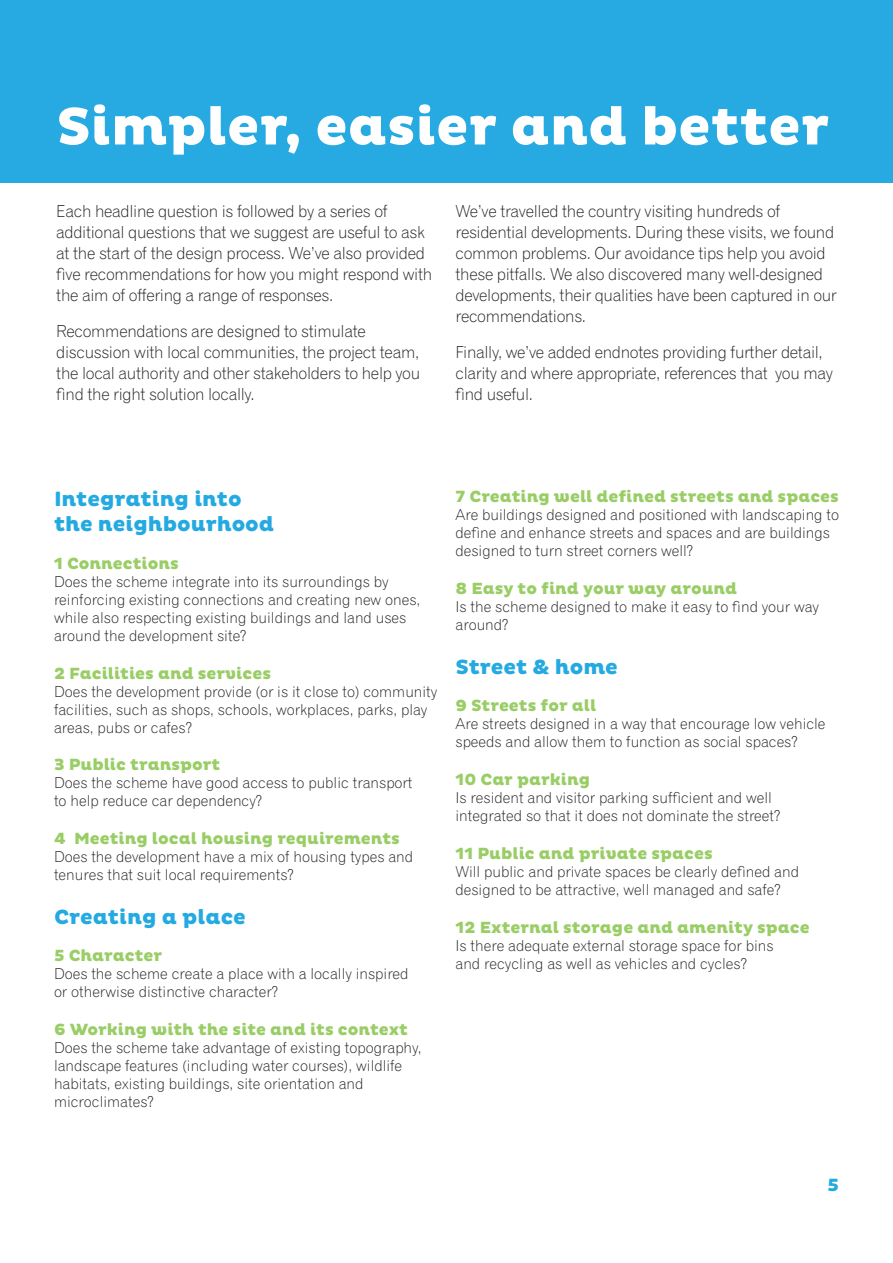
<style>
.page{position:relative;width:893px;height:1263px;background:#fff}
.page>*{position:absolute;margin:0;border:0;box-sizing:border-box;transform-origin:0 0}
.t1{font:800 54px "Pluto";color:#fff}
.t2{font:800 21px/25.2px "Pluto";color:#24aae1}
.t3{font:800 18px "Pluto";color:#24aae1}
.t4{font:16.5px/21px "Gothic 720 BT Light B";letter-spacing:-.02em;color:#231f20}
.t5{font:800 16.5px "Pluto";color:#99cd65}
.t6{font:15px/18px "Gothic 720 BT Light B";color:#231f20}
</style>
<div class="page">
<div style="left:0;top:0;width:893px;height:183px;background:#26aae1"></div>
<p class="t1" style="left:56px;top:95px;width:774px">Simpler, easier and better</p>
<p class="t4" style="left:56px;top:201px;width:377px">Each headline question is followed by a series of additional questions that we suggest are useful to ask at the start of the design process. We’ve also provided five recommendations for how you might respond with the aim of offering a range of responses.</p>
<p class="t4" style="left:56px;top:321px;width:365px">Recommendations are designed to stimulate discussion with local communities, the project team, the local authority and other stakeholders to help you find the right solution locally.</p>
<p class="t4" style="left:455px;top:201px;width:383px">We’ve travelled the country visiting hundreds of residential developments. During these visits, we found common problems. Our avoidance tips help you avoid these pitfalls. We also discovered many well-designed developments, their qualities have been captured in our recommendations.</p>
<p class="t4" style="left:455px;top:342px;width:379px">Finally, we’ve added endnotes providing further detail, clarity and where appropriate, references that you may find useful.</p>
<p class="t2" style="left:54px;top:487px;width:222px">Integrating into the neighbourhood</p>
<p class="t5" style="left:54px;top:554px;width:126px">1 Connections</p>
<p class="t6" style="left:54px;top:572px;width:368px">Does the scheme integrate into its surroundings by reinforcing existing connections and creating new ones, while also respecting existing buildings and land uses around the development site?</p>
<p class="t5" style="left:54px;top:664px;width:219px">2 Facilities and services</p>
<p class="t6" style="left:54px;top:682px;width:385px">Does the development provide (or is it close to) community facilities, such as shops, schools, workplaces, parks, play areas, pubs or cafes?</p>
<p class="t5" style="left:54px;top:755px;width:168px">3 Public transport</p>
<p class="t6" style="left:54px;top:774px;width:360px">Does the scheme have good access to public transport to help reduce car dependency?</p>
<p class="t5" style="left:54px;top:829px;width:347px">4 Meeting local housing requirements</p>
<p class="t6" style="left:54px;top:848px;width:361px">Does the development have a mix of housing types and tenures that suit local requirements?</p>
<p class="t2" style="left:54px;top:904px;width:193px">Creating a place</p>
<p class="t5" style="left:54px;top:946px;width:110px">5 Character</p>
<p class="t6" style="left:54px;top:965px;width:356px">Does the scheme create a place with a locally inspired or otherwise distinctive character?</p>
<p class="t5" style="left:54px;top:1020px;width:355px">6 Working with the site and its context</p>
<p class="t6" style="left:54px;top:1039px;width:369px">Does the scheme take advantage of existing topography, landscape features (including water courses), wildlife habitats, existing buildings, site orientation and microclimates?</p>
<p class="t5" style="left:455px;top:487px;width:385px">7 Creating well defined streets and spaces</p>
<p class="t6" style="left:455px;top:506px;width:385px">Are buildings designed and positioned with landscaping to define and enhance streets and spaces and are buildings designed to turn street corners well?</p>
<p class="t5" style="left:455px;top:579px;width:283px">8 Easy to find your way around</p>
<p class="t6" style="left:455px;top:598px;width:365px">Is the scheme designed to make it easy to find your way around?</p>
<p class="t2" style="left:455px;top:654px;width:164px">Street &amp; home</p>
<p class="t5" style="left:455px;top:696px;width:142px">9 Streets for all</p>
<p class="t6" style="left:455px;top:715px;width:372px">Are streets designed in a way that encourage low vehicle speeds and allow them to function as social spaces?</p>
<p class="t5" style="left:455px;top:770px;width:136px">10 Car parking</p>
<p class="t6" style="left:455px;top:789px;width:326px">Is resident and visitor parking sufficient and well integrated so that it does not dominate the street?</p>
<p class="t5" style="left:455px;top:844px;width:259px">11 Public and private spaces</p>
<p class="t6" style="left:455px;top:862px;width:345px">Will public and private spaces be clearly defined and designed to be attractive, well managed and safe?</p>
<p class="t5" style="left:455px;top:918px;width:356px">12 External storage and amenity space</p>
<p class="t6" style="left:455px;top:936px;width:320px">Is there adequate external storage space for bins and recycling as well as vehicles and cycles?</p>
<p class="t3" style="left:827px;top:1175px;width:13px">5</p>
</div>
